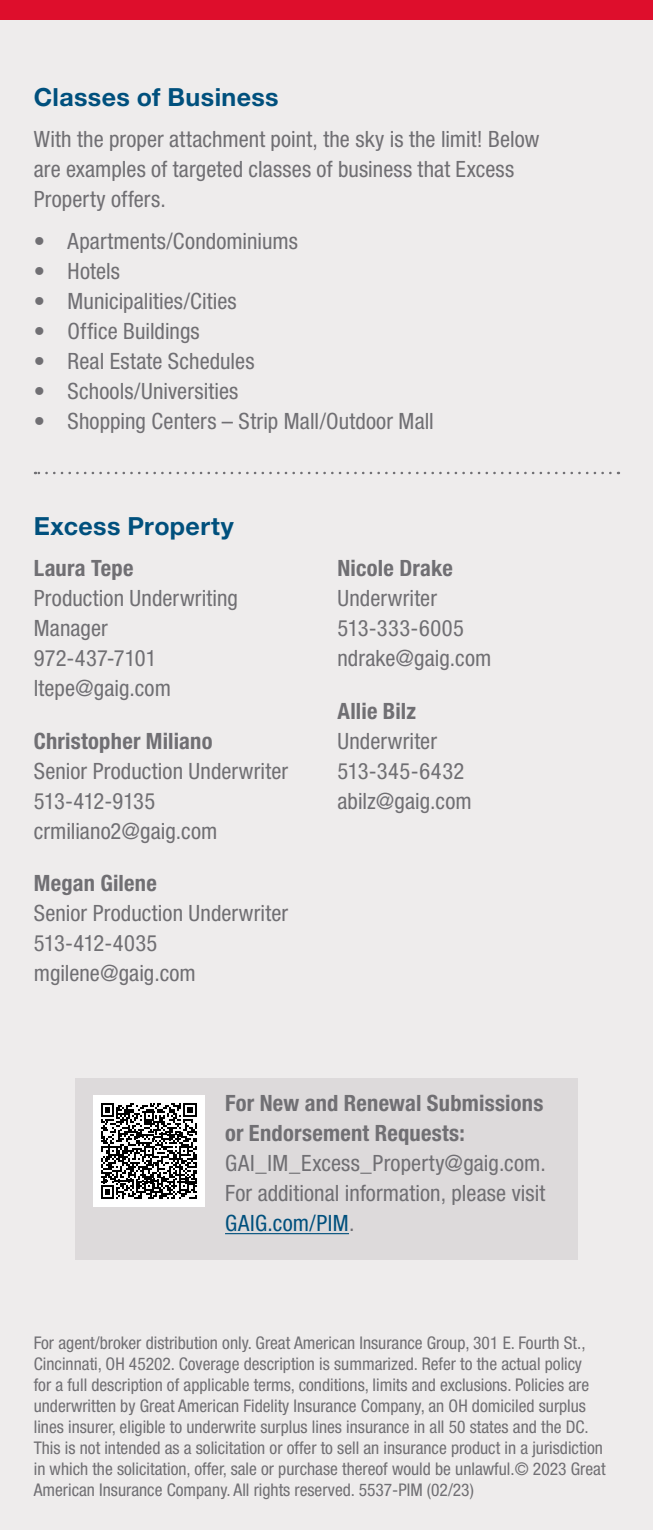
<style>
.page{position:relative;width:653px;height:1530px;background:#fff}
.page>*{position:absolute;margin:0;border:0;box-sizing:border-box;transform-origin:0 0}
.t1{font:700 25px "Helvetica Neue LT Std";letter-spacing:.015em;color:#00507d}
.t2{font:condensed 22.5px/30px "Helvetica Neue LT Std";letter-spacing:.005em;color:#706f73}
.t3{font:700 condensed 22.5px/30px "Helvetica Neue LT Std";letter-spacing:.01em;color:#706f73}
.t4{font:condensed 17.5px/21px "Helvetica Neue LT Std";color:#706f73}
.s1{color:#00507d}
</style>
<div class="page">
<div style="left:0;top:0;width:652px;height:1530px;background:#eeecec"></div>
<div style="left:0;top:0;width:652px;height:19px;background:#de0e2c"></div>
<svg style="left:35px;top:472px;width:575px;height:2px"></svg>
<div style="left:75px;top:1079px;width:502px;height:181px;background:#dddadb"></div>
<hr style="left:225px;top:1233px;width:124px;height:1px;background:#00507d">
<div style="left:93px;top:1095px;width:111px;height:112px;background:#fff"></div>
<svg style="left:101px;top:1103px;width:95px;height:96px"></svg>
<h1 class="t1" style="left:34px;top:82px;width:246px">Classes of Business</h1>
<p class="t2" style="left:34px;top:124px;width:507px">With the proper attachment point, the sky is the limit! Below are examples of targeted classes of business that Excess<br>Property offers.</p>
<p class="t2" style="left:34px;top:226px;width:265px">• Apartments/Condominiums</p>
<p class="t2" style="left:34px;top:256px;width:88px">• Hotels</p>
<p class="t2" style="left:34px;top:286px;width:204px">• Municipalities/Cities</p>
<p class="t2" style="left:34px;top:316px;width:167px">• Office Buildings</p>
<p class="t2" style="left:34px;top:346px;width:222px">• Real Estate Schedules</p>
<p class="t2" style="left:34px;top:376px;width:206px">• Schools/Universities</p>
<p class="t2" style="left:34px;top:406px;width:401px">• Shopping Centers – Strip Mall/Outdoor Mall</p>
<h1 class="t1" style="left:34px;top:511px;width:202px">Excess Property</h1>
<p class="t3" style="left:34px;top:553px;width:101px">Laura Tepe</p>
<p class="t2" style="left:34px;top:583px;width:206px">Production Underwriting<br>Manager<br>972-437-7101 ltepe@gaig.com</p>
<p class="t3" style="left:34px;top:726px;width:180px">Christopher Miliano</p>
<p class="t2" style="left:34px;top:756px;width:256px">Senior Production Underwriter<br>513-412-9135 crmiliano2@gaig.com</p>
<p class="t3" style="left:34px;top:868px;width:125px">Megan Gilene</p>
<p class="t2" style="left:34px;top:898px;width:256px">Senior Production Underwriter<br>513-412-4035 mgilene@gaig.com</p>
<p class="t3" style="left:337px;top:553px;width:117px">Nicole Drake</p>
<p class="t2" style="left:337px;top:583px;width:155px">Underwriter<br>513-333-6005 ndrake@gaig.com</p>
<p class="t3" style="left:337px;top:695px;width:80px">Allie Bilz</p>
<p class="t2" style="left:337px;top:726px;width:136px">Underwriter<br>513-345-6432 abilz@gaig.com</p>
<p class="t3" style="left:225px;top:1088px;width:320px">For New and Renewal Submissions or Endorsement Requests:</p>
<p class="t2" style="left:225px;top:1148px;width:322px;text-align:justify">GAI_IM_Excess_Property@gaig.com.<br>For additional information, please visit <span class="s1">GAIG.com/PIM</span>.</p>
<p class="t4" style="left:34px;top:1332px;width:573px">For agent/broker distribution only. Great American Insurance Group, 301 E. Fourth St., Cincinnati, OH 45202. Coverage description is summarized. Refer to the actual policy<br>for a full description of applicable terms, conditions, limits and exclusions. Policies are underwritten by Great American Fidelity Insurance Company, an OH domiciled surplus lines insurer, eligible to underwrite surplus lines insurance in all 50 states and the DC.<br>This is not intended as a solicitation or offer to sell an insurance product in a jurisdiction in which the solicitation, offer, sale or purchase thereof would be unlawful.© 2023 Great American Insurance Company. All rights reserved. 5537-PIM (02/23)</p>
</div>
